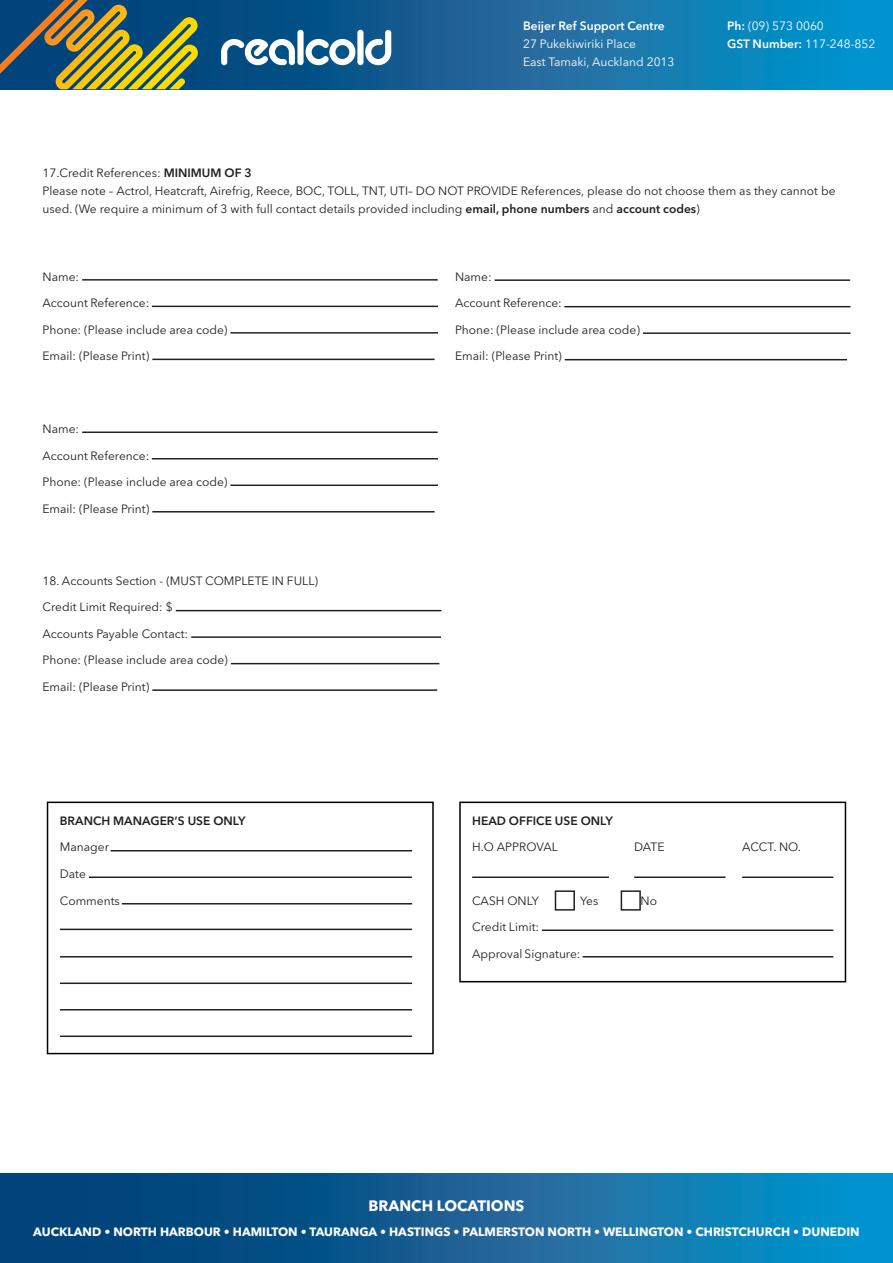
<style>
.page{position:relative;width:893px;height:1263px;background:#fff}
.page>*{position:absolute;margin:0;border:0;box-sizing:border-box;transform-origin:0 0}
.t1{font:700 15px "Avenir Next LT Pro";color:#fff}
.Dejavu_Book_8_pts{font:12px/18px "Avenir Next LT Pro";color:#231f20}
.t2{font:700 12px "Avenir Next LT Pro";color:#fff}
.t3{font:12px/18px "Avenir Next LT Pro";color:#fff}
.Dejavu_Book_8_pts-2{font:600 12px "Avenir Next LT Pro";color:#231f20}
.t4{font:600 12px "Avenir Next LT Pro";color:#fff}
.s1{font-weight:600}
</style>
<div class="page">
<svg style="left:199px;top:0;width:694px;height:89px;background:#1170a6"></svg>
<svg style="left:221px;top:30px;width:170px;height:35px"></svg>
<svg style="left:0;top:0;width:199px;height:89px;background:#607252"></svg>
<svg style="left:0;top:1174px;width:893px;height:89px;background:#0c6499"></svg>
<hr style="left:111px;top:850px;width:301px;height:1px;background:#231f20">
<hr style="left:89px;top:876px;width:323px;height:2px;background:#231f20">
<hr style="left:122px;top:903px;width:290px;height:1px;background:#231f20">
<hr style="left:60px;top:929px;width:352px;height:1px;background:#231f20">
<hr style="left:60px;top:956px;width:352px;height:1px;background:#231f20">
<hr style="left:60px;top:982px;width:352px;height:2px;background:#231f20">
<hr style="left:60px;top:1009px;width:352px;height:1px;background:#231f20">
<hr style="left:60px;top:1035px;width:352px;height:2px;background:#231f20">
<hr style="left:472px;top:876px;width:137px;height:2px;background:#231f20">
<hr style="left:634px;top:876px;width:91px;height:2px;background:#231f20">
<hr style="left:742px;top:876px;width:91px;height:2px;background:#231f20">
<hr style="left:542px;top:929px;width:291px;height:2px;background:#231f20">
<hr style="left:583px;top:956px;width:250px;height:1px;background:#231f20">
<div style="left:47px;top:801px;width:387px;height:253px;border:2px solid #000"></div>
<div style="left:459px;top:801px;width:387px;height:181px;border:2px solid #000"></div>
<hr style="left:176px;top:610px;width:265px;height:1px;background:#231f20">
<hr style="left:191px;top:636px;width:250px;height:2px;background:#231f20">
<hr style="left:231px;top:663px;width:208px;height:1px;background:#231f20">
<hr style="left:152px;top:689px;width:285px;height:2px;background:#231f20">
<hr style="left:82px;top:279px;width:356px;height:2px;background:#231f20">
<hr style="left:152px;top:306px;width:286px;height:1px;background:#231f20">
<hr style="left:230px;top:332px;width:208px;height:2px;background:#231f20">
<hr style="left:152px;top:359px;width:283px;height:1px;background:#231f20">
<hr style="left:82px;top:431px;width:356px;height:2px;background:#231f20">
<hr style="left:152px;top:458px;width:286px;height:1px;background:#231f20">
<hr style="left:230px;top:484px;width:208px;height:2px;background:#231f20">
<hr style="left:152px;top:511px;width:283px;height:1px;background:#231f20">
<hr style="left:495px;top:279px;width:355px;height:2px;background:#231f20">
<hr style="left:564px;top:306px;width:286px;height:1px;background:#231f20">
<hr style="left:643px;top:332px;width:207px;height:2px;background:#231f20">
<hr style="left:565px;top:359px;width:282px;height:1px;background:#231f20">
<div style="left:555px;top:890px;width:20px;height:21px;border:2px solid #231f20"></div>
<div style="left:621px;top:890px;width:20px;height:21px;border:2px solid #231f20"></div>
<p class="t4" style="left:523px;top:19px;width:143px">Beijer Ref Support Centre</p>
<p class="t3" style="left:523px;top:35px;width:153px">27 Pukekiwiriki Place<br>East Tamaki, Auckland 2013</p>
<p class="t3" style="left:727px;top:17px;width:150px"><span class="s1">Ph:</span> (09) 573 0060<br><span class="s1">GST Number:</span> 117-248-852</p>
<p class="Dejavu_Book_8_pts" style="left:43px;top:164px;width:794px">17.Credit References: <span class="s1">MINIMUM OF 3<br></span>Please note – Actrol, Heatcraft, Airefrig, Reece, BOC, TOLL, TNT, UTI– DO NOT PROVIDE References, please do not choose them as they cannot be used. (We require a minimum of 3 with full contact details provided including <span class="s1">email, phone numbers</span> and <span class="s1">account codes</span>)</p>
<p class="Dejavu_Book_8_pts" style="left:43px;top:267px;width:38px">Name:</p>
<p class="Dejavu_Book_8_pts" style="left:43px;top:294px;width:108px">Account Reference:</p>
<p class="Dejavu_Book_8_pts" style="left:43px;top:320px;width:187px">Phone: (Please include area code)</p>
<p class="Dejavu_Book_8_pts" style="left:43px;top:347px;width:108px">Email: (Please Print)</p>
<p class="Dejavu_Book_8_pts" style="left:43px;top:420px;width:38px">Name:</p>
<p class="Dejavu_Book_8_pts" style="left:43px;top:446px;width:108px">Account Reference:</p>
<p class="Dejavu_Book_8_pts" style="left:43px;top:473px;width:187px">Phone: (Please include area code)</p>
<p class="Dejavu_Book_8_pts" style="left:43px;top:499px;width:108px">Email: (Please Print)</p>
<p class="Dejavu_Book_8_pts" style="left:43px;top:572px;width:277px">18. Accounts Section - (MUST COMPLETE IN FULL)</p>
<p class="Dejavu_Book_8_pts" style="left:43px;top:598px;width:132px">Credit Limit Required: $</p>
<p class="Dejavu_Book_8_pts" style="left:43px;top:625px;width:147px">Accounts Payable Contact:</p>
<p class="Dejavu_Book_8_pts" style="left:43px;top:651px;width:187px">Phone: (Please include area code)</p>
<p class="Dejavu_Book_8_pts" style="left:43px;top:678px;width:108px">Email: (Please Print)</p>
<p class="Dejavu_Book_8_pts-2" style="left:60px;top:813px;width:187px">BRANCH MANAGER’S USE ONLY</p>
<p class="Dejavu_Book_8_pts" style="left:60px;top:838px;width:51px">Manager</p>
<p class="Dejavu_Book_8_pts" style="left:60px;top:865px;width:28px">Date</p>
<p class="Dejavu_Book_8_pts" style="left:60px;top:891px;width:61px">Comments</p>
<p class="Dejavu_Book_8_pts" style="left:455px;top:268px;width:38px">Name:</p>
<p class="Dejavu_Book_8_pts" style="left:455px;top:294px;width:108px">Account Reference:</p>
<p class="Dejavu_Book_8_pts" style="left:455px;top:321px;width:187px">Phone: (Please include area code)</p>
<p class="Dejavu_Book_8_pts" style="left:455px;top:347px;width:108px">Email: (Please Print)</p>
<p class="Dejavu_Book_8_pts-2" style="left:472px;top:813px;width:142px">HEAD OFFICE USE ONLY</p>
<p class="Dejavu_Book_8_pts" style="left:472px;top:838px;width:87px">H.O APPROVAL</p>
<p class="Dejavu_Book_8_pts" style="left:634px;top:838px;width:32px">DATE</p>
<p class="Dejavu_Book_8_pts" style="left:742px;top:838px;width:60px">ACCT. NO.</p>
<p class="Dejavu_Book_8_pts" style="left:472px;top:891px;width:68px">CASH ONLY</p>
<p class="Dejavu_Book_8_pts" style="left:580px;top:891px;width:20px">Yes</p>
<p class="Dejavu_Book_8_pts" style="left:640px;top:891px;width:18px">No</p>
<p class="Dejavu_Book_8_pts" style="left:472px;top:918px;width:68px">Credit Limit:</p>
<p class="Dejavu_Book_8_pts" style="left:472px;top:944px;width:110px">Approval Signature:</p>
<p class="t1" style="left:369px;top:1196px;width:157px">BRANCH LOCATIONS</p>
<p class="t2" style="left:33px;top:1224px;width:828px">AUCKLAND • NORTH HARBOUR • HAMILTON • TAURANGA • HASTINGS • PALMERSTON NORTH • WELLINGTON • CHRISTCHURCH • DUNEDIN</p>
</div>
